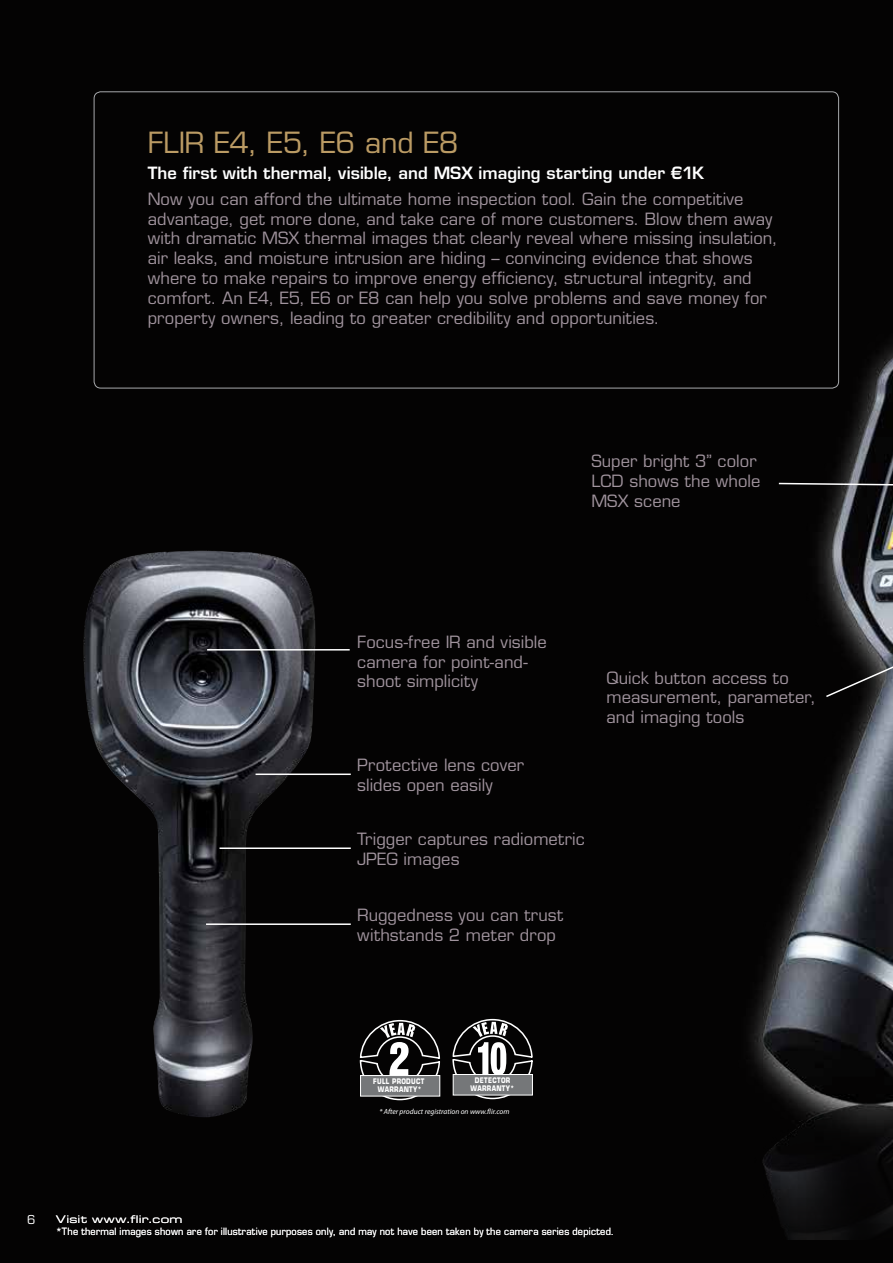
<style>
.page{position:relative;width:893px;height:1263px;background:#040303}
.page>*{position:absolute;margin:0;border:0;box-sizing:border-box;transform-origin:0 0}
.t1{font:28.5px "Eurostile LT Std";letter-spacing:-.02em;color:#bb9b64}
.t2{font:16.5px/19.8px "Eurostile LT Std";letter-spacing:.005em;color:#a1949e}
.t3{font:600 16.5px "Eurostile LT Std";color:#fff}
.t4{font:12px "Eurostile LT Std";color:#fff}
.t5{font:10.5px "Eurostile LT Std Ex 2";letter-spacing:.03em;color:#fff}
.t6{font:9.75px "Eurostile LT Std";letter-spacing:.025em;color:#fff;scale:.94 1}
.t7{font:italic 7.5px "Myriad";color:#fff}
.t8{font:700 7.5px/8.2px "Eurostile LT Std";letter-spacing:.05em;color:#fff;text-align:center;scale:.8 1}
</style>
<div class="page">
<img style="left:83px;top:550px;width:233px;height:567px">
<hr style="left:207px;top:649px;width:143px;height:1px;background:#fff">
<hr style="left:206px;top:923px;width:145px;height:2px;background:#fff">
<hr style="left:256px;top:773px;width:95px;height:2px;background:#fff">
<img style="left:617px;top:186px;width:276px;height:1053px">
<svg style="left:824px;top:648px;width:69px;height:50px"></svg>
<svg style="left:777px;top:482px;width:116px;height:5px"></svg>
<hr style="left:220px;top:847px;width:131px;height:2px;background:#fff">
<svg style="left:359px;top:1019px;width:82px;height:82px"></svg>
<div style="left:361px;top:1075px;width:79px;height:21px;background:#757779"></div>
<div style="left:360px;top:1075px;width:80px;height:21px;border:1px solid #fff"></div>
<svg style="left:452px;top:1018px;width:81px;height:82px"></svg>
<div style="left:453px;top:1074px;width:79px;height:21px;background:#757779"></div>
<div style="left:453px;top:1074px;width:80px;height:21px;border:1px solid #fff"></div>
<h1 class="t1" style="left:148px;top:126px;width:312px">FLIR E4, E5, E6 and E8</h1>
<p class="t3" style="left:148px;top:162px;width:558px">The first with thermal, visible, and MSX imaging starting under €1K</p>
<p class="t2" style="left:148px;top:189px;width:631px">Now you can afford the ultimate home inspection tool. Gain the competitive advantage, get more done, and take care of more customers. Blow them away with dramatic MSX thermal images that clearly reveal where missing insulation, air leaks, and moisture intrusion are hiding – convincing evidence that shows where to make repairs to improve energy efficiency, structural integrity, and comfort. An E4, E5, E6 or E8 can help you solve problems and save money for property owners, leading to greater credibility and opportunities.</p>
<p class="t2" style="left:591px;top:452px;width:170px">Super bright 3” color<br>LCD shows the whole<br>MSX scene</p>
<p class="t2" style="left:357px;top:632px;width:191px">Focus-free IR and visible camera for point-and&shy;shoot simplicity</p>
<p class="t2" style="left:357px;top:755px;width:168px">Protective lens cover slides open easily</p>
<p class="t2" style="left:606px;top:668px;width:211px">Quick button access to measurement, parameter, and imaging tools</p>
<p class="t2" style="left:357px;top:829px;width:229px">Trigger captures radiometric<br>JPEG images</p>
<p class="t2" style="left:357px;top:905px;width:208px">Ruggedness you can trust withstands 2 meter drop</p>
<p class="t8" style="left:373px;top:1077px;width:66px">FULL PRODUCT<br>WARRANTY*</p>
<p class="t8" style="left:471px;top:1076px;width:56px">DETECTOR<br>WARRANTY*</p>
<p class="t7" style="left:379px;top:1108px;width:132px">* After product registration on www.flir.com</p>
<p class="t4" style="left:27px;top:1212px;width:10px">6</p>
<p class="t5" style="left:56px;top:1212px;width:128px">Visit www.flir.com</p>
<p class="t6" style="left:56px;top:1225px;width:595px">*The thermal images shown are for illustrative purposes only, and may not have been taken by the camera series depicted.</p>
</div>
